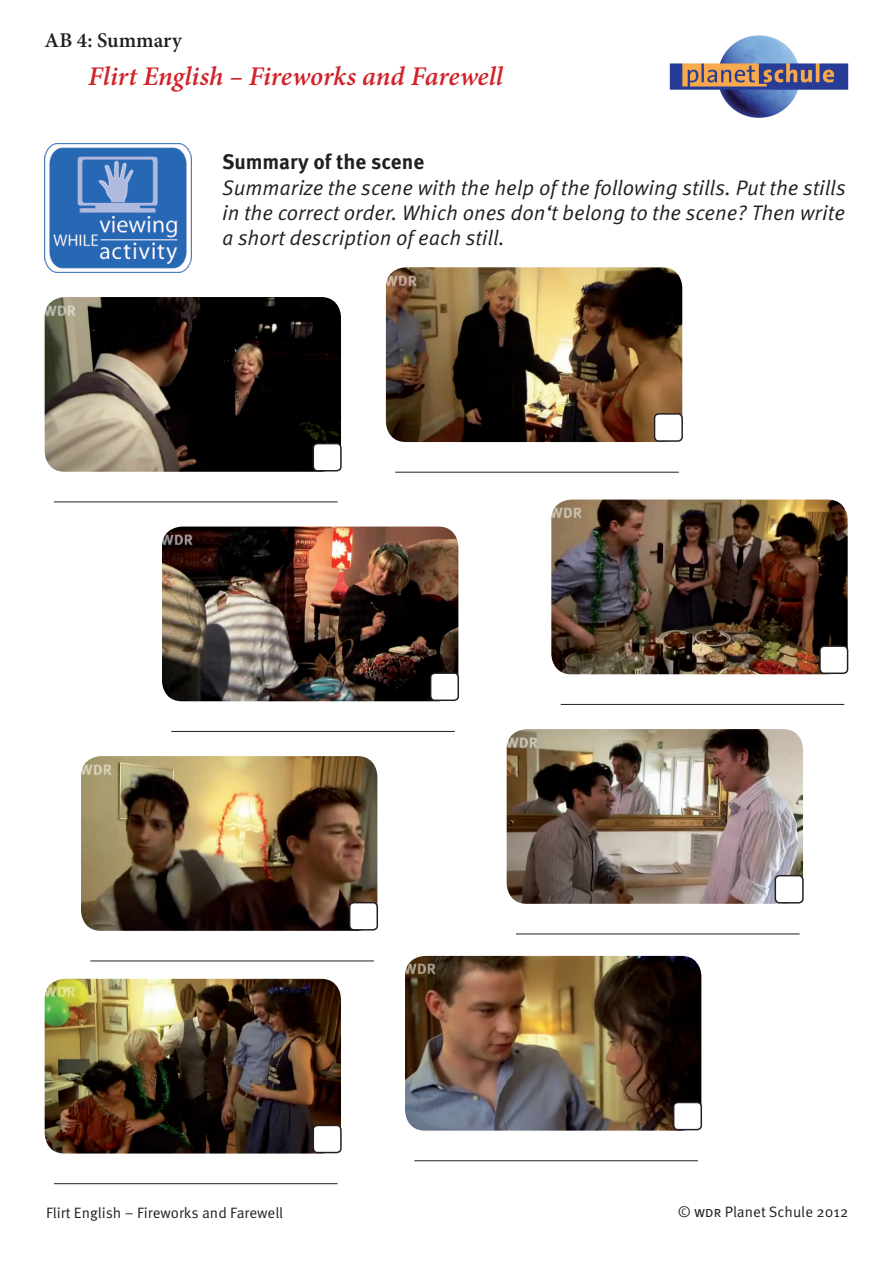
<style>
.page{position:relative;width:893px;height:1263px;background:#fff}
.page>*{position:absolute;margin:0;border:0;box-sizing:border-box;transform-origin:0 0}
.t1{font:italic 600 27px "Minion Pro";color:#d1232a}
.t2{font:21px/25.2px "Meta OT Norm Ita";color:#231f20;text-align:justify}
.t3{font:700 21px "Meta OT";color:#231f20}
.t4{font:600 21px "Minion Pro";color:#231f20}
.t5{font:15px "Meta OT Norm";color:#231f20}
</style>
<div class="page">
<img style="left:670px;top:35px;width:178px;height:83px">
<img style="left:45px;top:144px;width:147px;height:129px">
<img style="left:45px;top:297px;width:296px;height:175px">
<div style="left:313px;top:444px;width:28px;height:27px;background:#fff;border-radius:4px"></div>
<div style="left:313px;top:443px;width:29px;height:28px;border:2px solid #231f20;border-radius:4px"></div>
<hr style="left:54px;top:501px;width:284px;height:1px;background:#231f20">
<img style="left:386px;top:267px;width:296px;height:175px">
<div style="left:654px;top:414px;width:28px;height:27px;background:#fff;border-radius:4px"></div>
<div style="left:654px;top:413px;width:29px;height:29px;border:2px solid #231f20;border-radius:4px"></div>
<hr style="left:395px;top:472px;width:284px;height:1px;background:#231f20">
<img style="left:162px;top:526px;width:296px;height:175px">
<div style="left:431px;top:673px;width:27px;height:27px;background:#fff;border-radius:4px"></div>
<div style="left:430px;top:672px;width:29px;height:29px;border:2px solid #231f20;border-radius:4px"></div>
<hr style="left:171px;top:731px;width:284px;height:1px;background:#231f20">
<img style="left:551px;top:500px;width:297px;height:174px">
<div style="left:820px;top:646px;width:28px;height:27px;background:#fff;border-radius:4px"></div>
<div style="left:819px;top:645px;width:29px;height:29px;border:2px solid #231f20;border-radius:4px"></div>
<hr style="left:561px;top:704px;width:283px;height:1px;background:#231f20">
<img style="left:81px;top:756px;width:296px;height:175px">
<div style="left:350px;top:903px;width:27px;height:27px;background:#fff;border-radius:4px"></div>
<div style="left:349px;top:902px;width:29px;height:28px;border:2px solid #231f20;border-radius:4px"></div>
<hr style="left:90px;top:960px;width:284px;height:1px;background:#231f20">
<img style="left:507px;top:729px;width:296px;height:175px">
<div style="left:775px;top:876px;width:28px;height:27px;background:#fff;border-radius:4px"></div>
<div style="left:775px;top:875px;width:29px;height:28px;border:2px solid #231f20;border-radius:4px"></div>
<hr style="left:516px;top:933px;width:283px;height:1px;background:#231f20">
<img style="left:45px;top:979px;width:296px;height:174px">
<div style="left:313px;top:1125px;width:28px;height:27px;background:#fff;border-radius:4px"></div>
<div style="left:313px;top:1125px;width:29px;height:28px;border:2px solid #231f20;border-radius:4px"></div>
<hr style="left:54px;top:1183px;width:284px;height:1px;background:#231f20">
<img style="left:405px;top:956px;width:296px;height:174px">
<div style="left:674px;top:1102px;width:27px;height:27px;background:#fff;border-radius:4px"></div>
<div style="left:673px;top:1102px;width:29px;height:28px;border:2px solid #231f20;border-radius:4px"></div>
<hr style="left:414px;top:1160px;width:284px;height:1px;background:#231f20">
<p class="t4" style="left:45px;top:26px;width:139px">AB 4: Summary</p>
<p class="t1" style="left:88px;top:58px;width:416px">Flirt English – Fireworks and Farewell</p>
<p class="t3" style="left:222px;top:150px;width:204px">Summary of the scene</p>
<p class="t2" style="left:222px;top:175px;width:625px">Summarize the scene with the help of the following stills. Put the stills in the correct order. Which ones don‘t belong to the scene? Then write a short description of each still.</p>
<p class="t5" style="left:46px;top:1203px;width:239px">Flirt English – Fireworks and Farewell</p>
<p class="t5" style="left:678px;top:1203px;width:172px">© wdr Planet Schule 2012</p>
</div>
